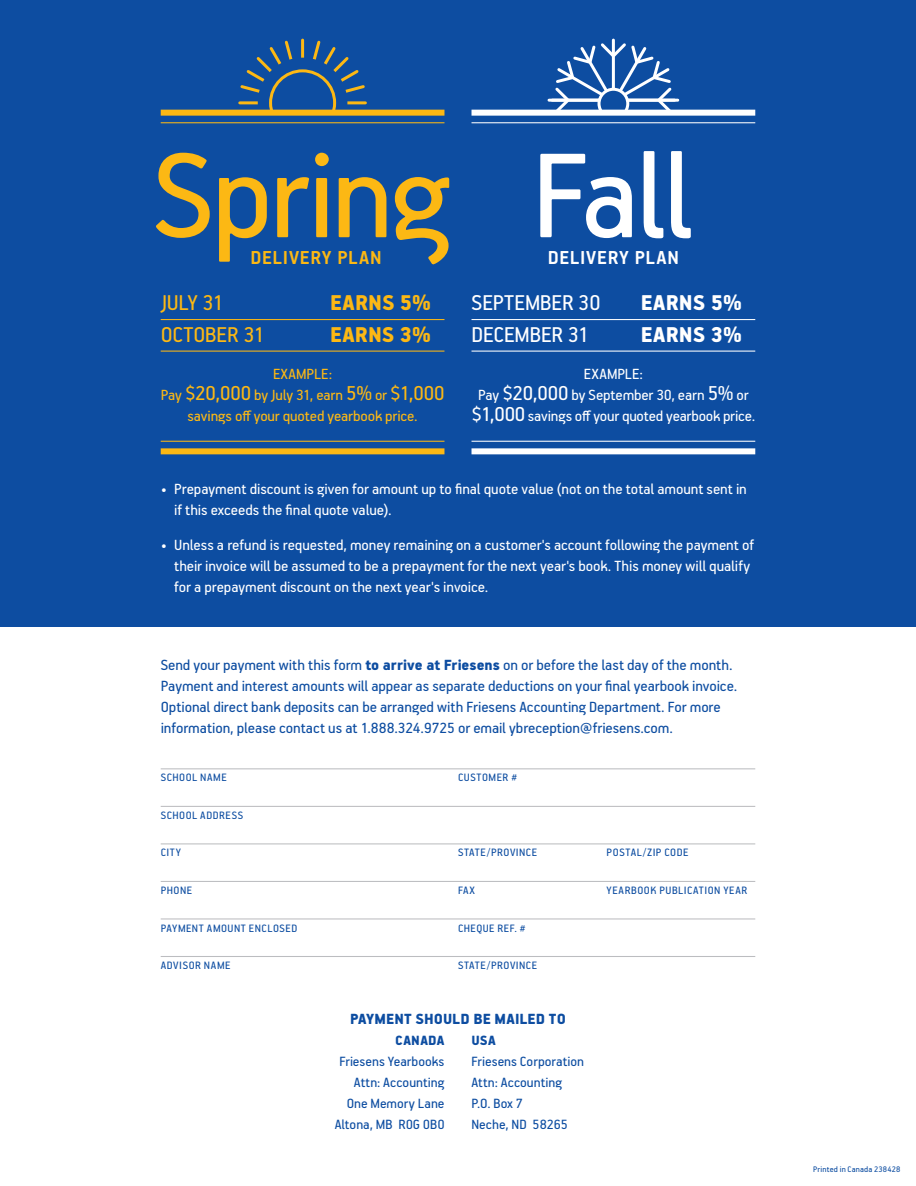
<style>
.page{position:relative;width:916px;height:1186px;background:#fff}
.page>*{position:absolute;margin:0;border:0;box-sizing:border-box;transform-origin:0 0}
.t1{font:135.15px "PF Handbook Pro";letter-spacing:-.02em;color:#fcb814}
.t2{font:135.15px "PF Handbook Pro";color:#fff}
.t3{font:24px "PF Handbook Pro";color:#fff}
.t4{font:24px "PF Handbook Pro";letter-spacing:-.01em;color:#fcb814}
.t5{font:900 24px "PF Handbook Pro";letter-spacing:.01em;color:#fcb814}
.t6{font:900 24px "PF Handbook Pro";letter-spacing:.01em;color:#fff}
.t7{font:700 21px "PF Handbook Pro";letter-spacing:.035em;color:#fcb814}
.t8{font:700 21px "PF Handbook Pro";letter-spacing:.035em;color:#fff}
.t9{font:16.5px/21px "PF Handbook Pro";letter-spacing:-.005em;color:#fff}
.t10{font:16.5px/21px "PF Handbook Pro";letter-spacing:-.005em;color:#0d4da1}
.t11{font:16.5px/21px "PF Handbook Pro";letter-spacing:-.005em;color:#fcb814;text-align:center}
.t12{font:900 16.5px "PF Handbook Pro";letter-spacing:.005em;color:#0d4da1}
.t13{font:15px/21px "PF Handbook Pro";color:#0d4da1;text-align:right}
.t14{font:900 15px "PF Handbook Pro";letter-spacing:.02em;color:#0d4da1}
.t15{font:12px "PF Handbook Pro";letter-spacing:.05em;color:#0d4da1}
.t16{font:9px "PF Handbook Pro";letter-spacing:.015em;color:#0d4da1}
.s1{font-size:22.5px}
.s2{font-weight:900}
</style>
<div class="page">
<div style="left:0;top:0;width:915px;height:626px;background:#0d4da1"></div>
<hr style="left:611px;top:40px;width:3px;height:126px;background:#fff">
<hr style="left:552px;top:99px;width:125px;height:3px;background:#fff">
<hr style="left:548px;top:99px;width:126px;height:3px;background:#fff">
<svg style="left:552px;top:41px;width:121px;height:69px"></svg>
<div style="left:598px;top:89px;width:29px;height:29px;background:#0d4da1;border-radius:50%"></div>
<div style="left:597px;top:88px;width:32px;height:31px;border:3px solid #fff;border-radius:50%"></div>
<svg style="left:238px;top:39px;width:129px;height:71px"></svg>
<div style="left:258px;top:58px;width:89px;height:90px;background:#0d4da1;border-radius:50%"></div>
<div style="left:269px;top:69px;width:67px;height:67px;border:3px solid #fcb814;border-radius:50%"></div>
<div style="left:204px;top:111px;width:196px;height:71px;background:#0d4da1"></div>
<div style="left:515px;top:111px;width:196px;height:71px;background:#0d4da1"></div>
<hr style="left:161px;top:319px;width:283px;height:1px;background:#fcb814">
<hr style="left:161px;top:350px;width:283px;height:1px;background:#fcb814">
<hr style="left:471px;top:319px;width:284px;height:1px;background:#fff">
<hr style="left:471px;top:350px;width:284px;height:1px;background:#fff">
<hr style="left:161px;top:768px;width:594px;height:1px;background:#bcbdc0">
<hr style="left:161px;top:805px;width:594px;height:1px;background:#bcbdc0">
<hr style="left:161px;top:843px;width:594px;height:1px;background:#bcbdc0">
<hr style="left:161px;top:880px;width:594px;height:1px;background:#bcbdc0">
<hr style="left:161px;top:918px;width:594px;height:1px;background:#bcbdc0">
<hr style="left:161px;top:955px;width:594px;height:1px;background:#bcbdc0">
<div style="left:471px;top:110px;width:284px;height:6px;background:#fff"></div>
<hr style="left:471px;top:122px;width:284px;height:1px;background:#fff">
<div style="left:471px;top:448px;width:284px;height:6px;background:#fff"></div>
<hr style="left:471px;top:440px;width:284px;height:1px;background:#fff">
<div style="left:161px;top:110px;width:283px;height:6px;background:#fcb814"></div>
<hr style="left:161px;top:122px;width:283px;height:1px;background:#fcb814">
<div style="left:161px;top:448px;width:283px;height:6px;background:#fcb814"></div>
<hr style="left:161px;top:440px;width:283px;height:1px;background:#fcb814">
<h1 class="t1" style="left:153px;top:114px;width:298px">Spring</h1>
<p class="t7" style="left:250px;top:245px;width:132px">DELIVERY PLAN</p>
<h2 class="t4" style="left:161px;top:288px;width:65px">JULY 31</h2>
<h2 class="t5" style="left:330px;top:288px;width:102px">EARNS 5%</h2>
<h2 class="t4" style="left:161px;top:319px;width:106px">OCTOBER 31</h2>
<h2 class="t5" style="left:330px;top:319px;width:102px">EARNS 3%</h2>
<h1 class="t2" style="left:532px;top:114px;width:161px">Fall</h1>
<p class="t8" style="left:547px;top:245px;width:132px">DELIVERY PLAN</p>
<h2 class="t3" style="left:471px;top:288px;width:130px">SEPTEMBER 30</h2>
<h2 class="t6" style="left:640px;top:288px;width:102px">EARNS 5%</h2>
<h2 class="t3" style="left:471px;top:319px;width:119px">DECEMBER 31</h2>
<h2 class="t6" style="left:640px;top:319px;width:102px">EARNS 3%</h2>
<p class="t11" style="left:161px;top:362px;width:285px">EXAMPLE:<br>Pay <span class="s1">$20,000</span> by July 31, earn <span class="s1">5%</span> or <span class="s1">$1,000 </span>savings off your quoted yearbook price.</p>
<p class="t9" style="left:471px;top:362px;width:285px;text-align:center">EXAMPLE:<br>Pay <span class="s1">$20,000</span> by September 30, earn <span class="s1">5%</span> or <span class="s1">$1,000</span> savings off your quoted yearbook price.</p>
<p class="t9" style="left:174px;top:478px;width:574px;text-indent:-13px">• Prepayment discount is given for amount up to final quote value (not on the total amount sent in if this exceeds the final quote value).</p>
<p class="t9" style="left:174px;top:533px;width:581px;text-indent:-13px">• Unless a refund is requested, money remaining on a customer's account following the payment of their invoice will be assumed to be a prepayment for the next year's book. This money will qualify for a prepayment discount on the next year's invoice.</p>
<p class="t10" style="left:161px;top:653px;width:578px">Send your payment with this form <span class="s2">to arrive at Friesens</span> on or before the last day of the month.<br>Payment and interest amounts will appear as separate deductions on your final yearbook invoice.<br>Optional direct bank deposits can be arranged with Friesens Accounting Department. For more information, please contact us at 1.888.324.9725 or email ybreception@friesens.com.</p>
<p class="t15" style="left:161px;top:770px;width:67px">SCHOOL NAME</p>
<p class="t15" style="left:458px;top:770px;width:61px">CUSTOMER #</p>
<p class="t15" style="left:161px;top:807px;width:84px">SCHOOL ADDRESS</p>
<p class="t15" style="left:161px;top:845px;width:22px">CITY</p>
<p class="t15" style="left:458px;top:845px;width:81px">STATE/PROVINCE</p>
<p class="t15" style="left:606px;top:845px;width:83px">POSTAL/ZIP CODE</p>
<p class="t15" style="left:161px;top:882px;width:33px">PHONE</p>
<p class="t15" style="left:458px;top:882px;width:18px">FAX</p>
<p class="t15" style="left:606px;top:882px;width:142px">YEARBOOK PUBLICATION YEAR</p>
<p class="t15" style="left:161px;top:920px;width:138px">PAYMENT AMOUNT ENCLOSED</p>
<p class="t15" style="left:458px;top:920px;width:69px">CHEQUE REF. #</p>
<p class="t15" style="left:161px;top:957px;width:71px">ADVISOR NAME</p>
<p class="t15" style="left:458px;top:957px;width:81px">STATE/PROVINCE</p>
<p class="t12" style="left:350px;top:1008px;width:217px">PAYMENT SHOULD BE MAILED TO</p>
<p class="t14" style="left:395px;top:1030px;width:51px">CANADA</p>
<p class="t13" style="left:334px;top:1050px;width:111px">Friesens Yearbooks<br>Attn: Accounting<br>One Memory Lane<br>Altona, MB R0G 0B0</p>
<p class="t14" style="left:471px;top:1030px;width:26px">USA</p>
<p class="t13" style="left:471px;top:1050px;width:114px;text-align:left">Friesens Corporation<br>Attn: Accounting<br>P.O. Box 7<br>Neche, ND 58265</p>
<p class="t16" style="left:812px;top:1163px;width:89px">Printed in Canada 238428</p>
</div>
